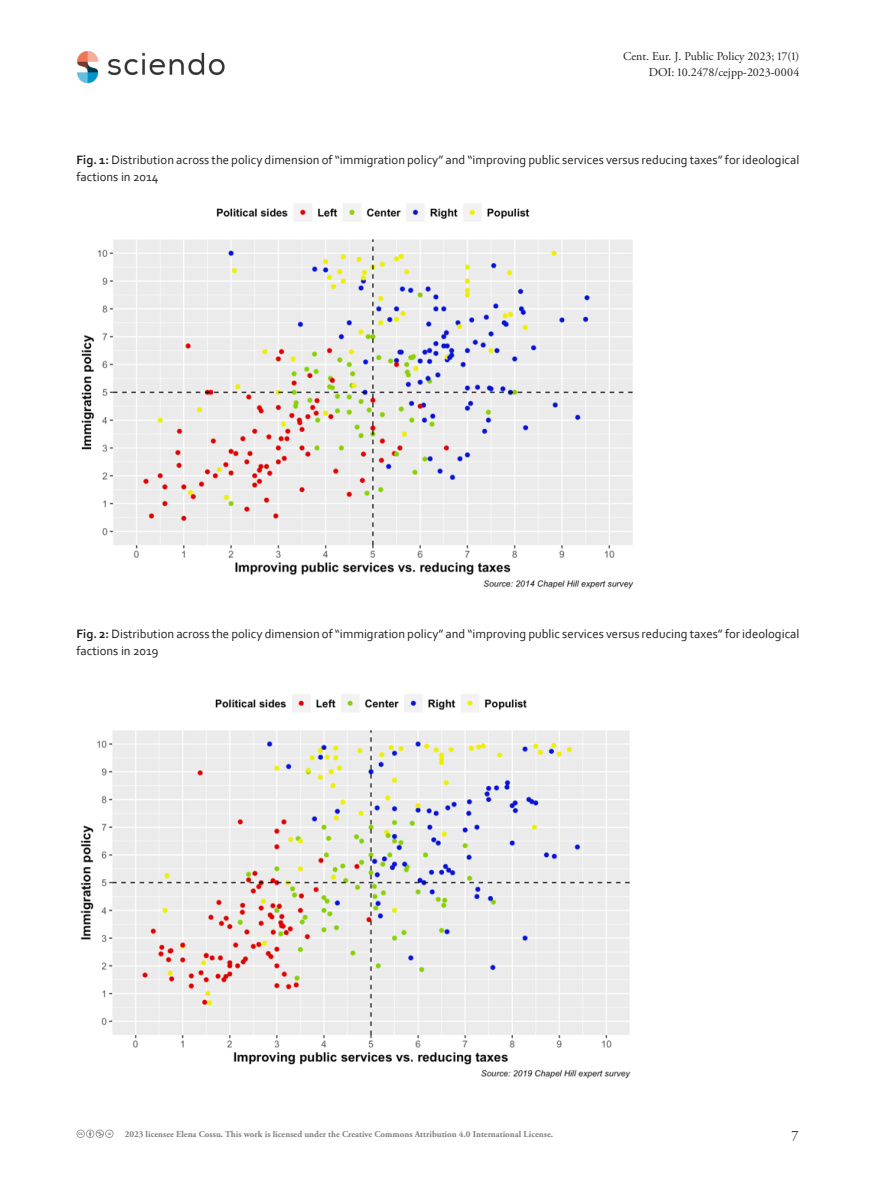
<style>
.page{position:relative;width:893px;height:1191px;background:#fff}
.page>*{position:absolute;margin:0;border:0;box-sizing:border-box;transform-origin:0 0}
.t1{font:14.25px "Adobe Garamond Pro";color:#231f20}
.Captions_FIG_tab{font:12.75px/16.5px "Corbel";color:#231f20}
.t2{font:12px/16.5px "Adobe Garamond Pro";color:#231f20;text-align:right}
.t3{font:700 9px "Adobe Garamond Pro";color:#808285}
.s1{font-weight:700}
</style>
<div class="page">
<img style="left:77px;top:51px;width:148px;height:32px">
<svg style="left:77px;top:1129px;width:36px;height:8px"></svg>
<img style="left:81px;top:203px;width:553px;height:386px">
<img style="left:80px;top:694px;width:551px;height:385px">
<p class="t2" style="left:623px;top:48px;width:178px">Cent. Eur. J. Public Policy 2023; 17(1)<br>DOI: 10.2478/cejpp-2023-0004</p>
<p class="Captions_FIG_tab" style="left:77px;top:151px;width:724px"><span class="s1">Fig. 1:</span> Distribution across the policy dimension of “immigration policy” and “improving public services versus reducing taxes” for ideological factions in 2014</p>
<p class="Captions_FIG_tab" style="left:77px;top:625px;width:724px"><span class="s1">Fig. 2:</span> Distribution across the policy dimension of “immigration policy” and “improving public services versus reducing taxes” for ideological factions in 2019</p>
<p class="t3" style="left:125px;top:1128px;width:430px">2023 licensee Elena Cossu. This work is licensed under the Creative Commons Attribution 4.0 International License.</p>
<p class="t1" style="left:791px;top:1126px;width:9px">7</p>
</div>
